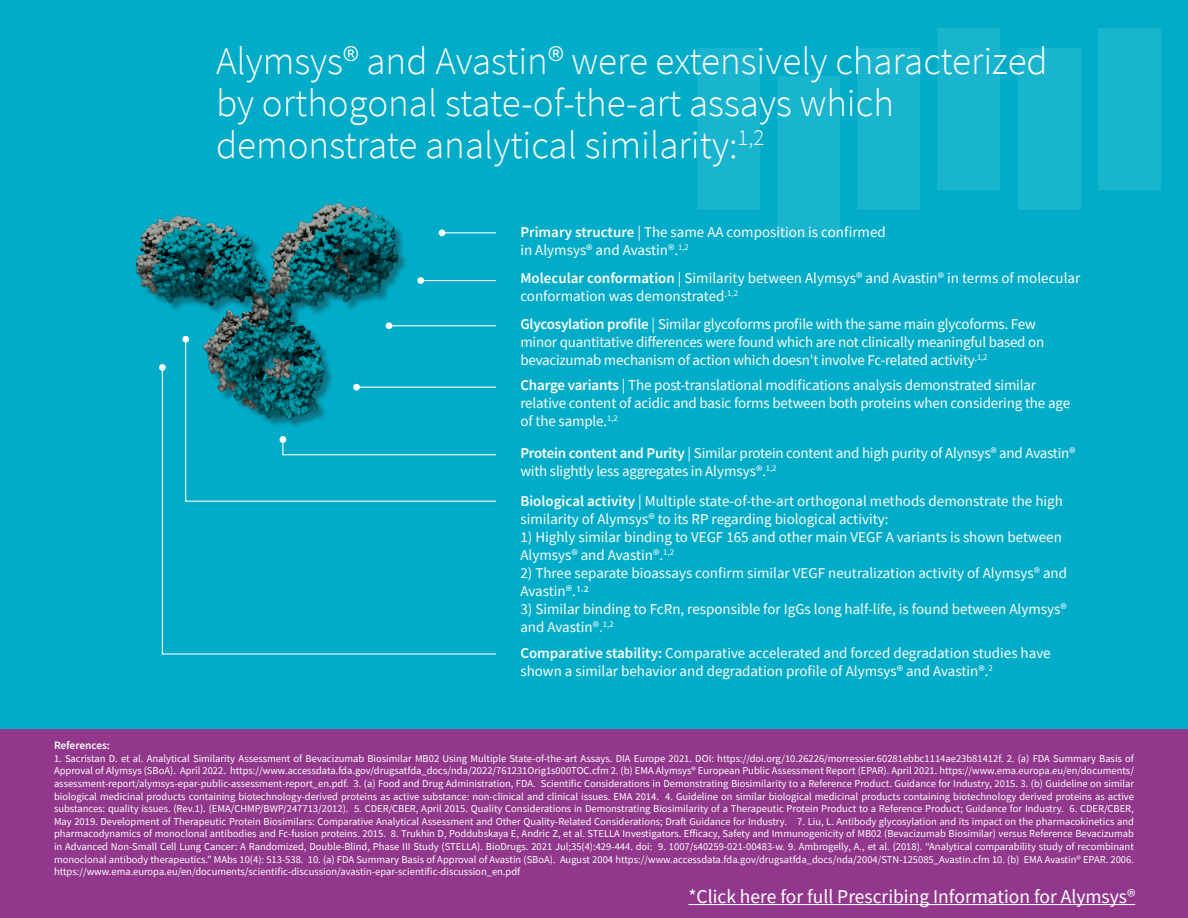
<style>
.page{position:relative;width:1188px;height:918px;background:#00acc8}
.page>*{position:absolute;margin:0;border:0;box-sizing:border-box;transform-origin:0 0}
.Titulo{font:300 39px/42px "Source Sans Pro";color:#fff}
.t1{font:19.5px "Source Sans Pro";color:#fff}
.Estilo_de_párrafo_1{font:15px/18px "Source Sans Pro";letter-spacing:-.01em;color:#fff}
.Estilo_de_párrafo_1-2{font:600 11.25px "Source Sans Pro";letter-spacing:-.005em;color:#fff}
.Estilo_de_párrafo_1-3{font:10.5px/12.6px "Source Sans Pro";color:#fff;text-align:justify}
.s1{font-weight:600}
</style>
<div class="page">
<hr style="left:442px;top:232px;width:54px;height:1px;background:#fff">
<div style="left:439px;top:229px;width:6px;height:7px;background:#fff;border-radius:50%"></div>
<hr style="left:421px;top:280px;width:75px;height:1px;background:#fff">
<div style="left:417px;top:277px;width:7px;height:7px;background:#fff;border-radius:50%"></div>
<hr style="left:389px;top:325px;width:107px;height:1px;background:#fff">
<svg style="left:161px;top:386px;width:335px;height:269px"></svg>
<div style="left:0;top:729px;width:1188px;height:189px;background:#91388c"></div>
<hr style="left:688px;top:904px;width:447px;height:1px;background:#fff">
<img style="left:136px;top:202px;width:202px;height:93px">
<div style="left:153px;top:214px;width:255px;height:216px;background:#231f20;opacity:.4"></div>
<img style="left:152px;top:203px;width:245px;height:225px">
<div style="left:697px;top:49px;width:62px;height:161px;background:#19b4cd"></div>
<div style="left:777px;top:76px;width:63px;height:161px;background:#19b4cd"></div>
<div style="left:857px;top:49px;width:63px;height:161px;background:#19b4cd"></div>
<div style="left:938px;top:28px;width:62px;height:162px;background:#19b4cd"></div>
<div style="left:1018px;top:49px;width:63px;height:161px;background:#19b4cd"></div>
<div style="left:1098px;top:28px;width:63px;height:162px;background:#19b4cd"></div>
<p class="Titulo" style="left:216px;top:40px;width:833px">Alymsys® and Avastin® were extensively characterized by orthogonal state-of-the-art assays which demonstrate analytical similarity:<sup>1,2</sup></p>
<p class="Estilo_de_párrafo_1" style="left:520px;top:223px;width:367px"><span class="s1">Primary structure</span> | The same AA composition is confirmed</p>
<p class="Estilo_de_párrafo_1" style="left:520px;top:241px;width:170px">in Alymsys® and Avastin®.<sup>1,2</sup></p>
<p class="Estilo_de_párrafo_1" style="left:520px;top:269px;width:561px"><span class="s1">Molecular conformation</span> | Similarity between Alymsys® and Avastin® in terms of molecular conformation was demonstrated.<sup>1,2</sup></p>
<p class="Estilo_de_párrafo_1" style="left:520px;top:315px;width:525px"><span class="s1">Glycosylation profile</span> | Similar glycoforms profile with the same main glycoforms. Few minor quantitative differences were found which are not clinically meaningful based on bevacizumab mechanism of action which doesn't involve Fc-related activity.<sup>1,2</sup></p>
<p class="Estilo_de_párrafo_1" style="left:520px;top:376px;width:551px"><span class="s1">Charge variants</span> | The post-translational modifications analysis demonstrated similar relative content of acidic and basic forms between both proteins when considering the age of the sample.<sup>1,2</sup></p>
<p class="Estilo_de_párrafo_1" style="left:520px;top:444px;width:557px"><span class="s1">Protein content and Purity</span> | Similar protein content and high purity of Alynsys® and Avastin® with slightly less aggregates in Alymsys®.<sup>1,2</sup></p>
<p class="Estilo_de_párrafo_1" style="left:520px;top:491px;width:544px"><span class="s1">Biological activity</span> | Multiple state-of-the-art orthogonal methods demonstrate the high similarity of Alymsys® to its RP regarding biological activity:</p>
<p class="Estilo_de_párrafo_1" style="left:520px;top:527px;width:543px">1) Highly similar binding to VEGF 165 and other main VEGF A variants is shown between<br>Alymsys® and Avastin®.<sup>1,2</sup></p>
<p class="Estilo_de_párrafo_1" style="left:520px;top:563px;width:548px">2) Three separate bioassays confirm similar VEGF neutralization activity of Alymsys® and<br>Avastin®.1<sup>,</sup>2</p>
<p class="Estilo_de_párrafo_1" style="left:520px;top:599px;width:548px">3) Similar binding to FcRn, responsible for IgGs long half-life, is found between Alymsys® and Avastin®.<sup>1,2</sup></p>
<p class="Estilo_de_párrafo_1" style="left:520px;top:644px;width:532px"><span class="s1">Comparative stability:</span> Comparative accelerated and forced degradation studies have shown a similar behavior and degradation profile of Alymsys® and Avastin®.<sup>2</sup></p>
<p class="Estilo_de_párrafo_1-2" style="left:54px;top:738px;width:58px">References:</p>
<p class="Estilo_de_párrafo_1-3" style="left:54px;top:752px;width:1082px">1. Sacristan D. et al. Analytical Similarity Assessment of Bevacizumab Biosimilar MB02 Using Multiple State-of-the-art Assays. DIA Europe 2021. DOI: https://doi.org/10.26226/morressier.60281ebbc1114ae23b81412f. 2. (a) FDA Summary Basis of Approval of Alymsys (SBoA). April 2022. https://www.accessdata.fda.gov/drugsatfda_docs/nda/2022/761231Orig1s000TOC.cfm 2. (b) EMA Alymsys® European Public Assessment Report (EPAR). April 2021. https://www.ema.europa.eu/en/documents/ assessment-report/alymsys-epar-public-assessment-report_en.pdf. 3. (a) Food and Drug Administration, FDA. Scientific Considerations in Demonstrating Biosimilarity to a Reference Product. Guidance for Industry, 2015. 3. (b) Guideline on similar biological medicinal products containing biotechnology-derived proteins as active substance: non-clinical and clinical issues. EMA 2014. 4. Guideline on similar biological medicinal products containing biotechnology derived proteins as active substances: quality issues. (Rev.1). (EMA/CHMP/BWP/247713/2012). 5. CDER/CBER, April 2015. Quality Considerations in Demonstrating Biosimilarity of a Therapeutic Protein Product to a Reference Product; Guidance for Industry. 6. CDER/CBER, May 2019. Development of Therapeutic Protein Biosimilars: Comparative Analytical Assessment and Other Quality-Related Considerations; Draft Guidance for Industry. 7. Liu, L. Antibody glycosylation and its impact on the pharmacokinetics and pharmacodynamics of monoclonal antibodies and Fc-fusion proteins. 2015. 8. Trukhin D, Poddubskaya E, Andric Z, et al. STELLA Investigators. Efficacy, Safety and Immunogenicity of MB02 (Bevacizumab Biosimilar) versus Reference Bevacizumab in Advanced Non-Small Cell Lung Cancer: A Randomized, Double-Blind, Phase III Study (STELLA). BioDrugs. 2021 Jul;35(4):429-444. doi: 9. 1007/s40259-021-00483-w. 9. Ambrogelly, A., et al. (2018). “Analytical comparability study of recombinant monoclonal antibody therapeutics.” MAbs 10(4): 513-538. 10. (a) FDA Summary Basis of Approval of Avastin (SBoA). August 2004 https://www.accessdata.fda.gov/drugsatfda_docs/nda/2004/STN-125085_Avastin.cfm 10. (b) EMA Avastin® EPAR. 2006. https://www.ema.europa.eu/en/documents/scientific-discussion/avastin-epar-scientific-discussion_en.pdf</p>
<p class="t1" style="left:688px;top:884px;width:448px">*Click here for full Prescribing Information for Alymsys®</p>
</div>
